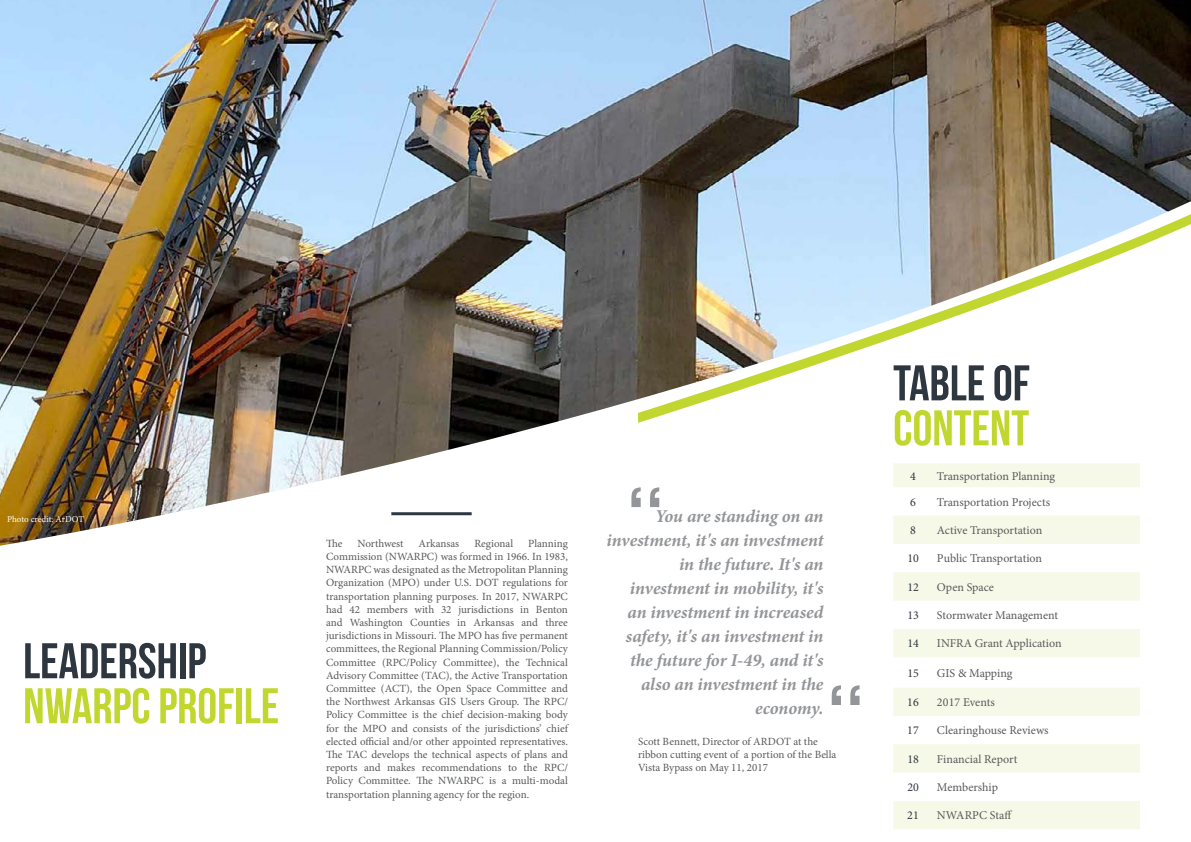
<style>
.page{position:relative;width:1191px;height:842px;background:#fff}
.page>*{position:absolute;margin:0;border:0;box-sizing:border-box;transform-origin:0 0}
.t1{font:77px "Rockwell";color:#939598}
.t2{font:50px "Bebas Neue";color:#c1d72f}
.t3{font:50px "Bebas Neue";color:#2e363f}
.t4{font:italic 700 18px/24px "Minion Pro";letter-spacing:-.005em;color:#939598;text-align:right}
.t5{font:12px "Minion Pro";color:#58595b}
.t6{font:12px "Minion Pro";color:#2e363f}
.t7{font:11px/13.2px "Minion Pro";color:#58595b;text-align:justify}
.t8{font:9px "Minion Pro";letter-spacing:-.005em;color:#fff}
</style>
<div class="page">
<img style="left:0;top:0;width:1191px;height:546px">
<hr style="left:391px;top:512px;width:80px;height:3px;background:#2e363f">
<svg style="left:893px;top:463px;width:247px;height:366px;fill:#f6f9e8"></svg>
<p class="t8" style="left:7px;top:513px;width:78px">Photo credit: ArDOT</p>
<h2 class="t3" style="left:23px;top:633px;width:185px">LEADERSHIP</h2>
<h2 class="t2" style="left:23px;top:678px;width:257px">NWARPC PROFILE</h2>
<p class="t7" style="left:326px;top:537px;width:18px">The</p>
<p class="t7" style="left:357px;top:537px;width:48px">Northwest</p>
<p class="t7" style="left:419px;top:537px;width:42px">Arkansas</p>
<p class="t7" style="left:474px;top:537px;width:40px">Regional</p>
<p class="t7" style="left:326px;top:537px;width:243px;text-indent:202px">Planning Commission (NWARPC) was formed in 1966. In 1983, NWARPC was designated as the Metropolitan Planning Organization (MPO) under U.S. DOT regulations for transportation planning purposes. In 2017, NWARPC had 42 members with 32 jurisdictions in Benton and Washington Counties in Arkansas and three jurisdictions in Missouri. The MPO has five permanent committees, the Regional Planning Commission/Policy Committee (RPC/Policy Committee), the Technical Advisory Committee (TAC), the Active Transportation Committee (ACT), the Open Space Committee and the Northwest Arkansas GIS Users Group. The RPC/ Policy Committee is the chief decision-making body for the MPO and consists of the jurisdictions’ chief elected official and/or other appointed representatives.<br>The TAC develops the technical aspects of plans and reports and makes recommendations to the RPC/ Policy Committee. The NWARPC is a multi-modal transportation planning agency for the region.</p>
<h1 class="t1" style="left:625px;top:469px;width:42px">“</h1>
<h3 class="t4" style="left:606px;top:504px;width:218px">You are standing on an investment, it's an investment in the future. It's an investment in mobility, it's an investment in increased safety, it's an investment in the future for I-49, and it's also an investment in the economy.</h3>
<h1 class="t1" style="left:825px;top:667px;width:42px">“</h1>
<p class="t7" style="left:638px;top:735px;width:200px;text-align:left">Scott Bennett, Director of ARDOT at the ribbon cutting event of a portion of the Bella<br>Vista Bypass on May 11, 2017</p>
<h2 class="t3" style="left:893px;top:356px;width:138px">TABLE OF</h2>
<h2 class="t2" style="left:893px;top:401px;width:137px">CONTENT</h2>
<p class="t6" style="left:910px;top:468px;width:7px">4</p>
<p class="t5" style="left:937px;top:468px;width:120px">Transportation Planning</p>
<p class="t6" style="left:910px;top:494px;width:7px">6</p>
<p class="t5" style="left:937px;top:494px;width:115px">Transportation Projects</p>
<p class="t6" style="left:910px;top:522px;width:7px">8</p>
<p class="t5" style="left:937px;top:522px;width:107px">Active Transportation</p>
<p class="t6" style="left:907px;top:551px;width:13px">10</p>
<p class="t5" style="left:937px;top:551px;width:107px">Public Transportation</p>
<p class="t6" style="left:907px;top:579px;width:13px">12</p>
<p class="t5" style="left:937px;top:579px;width:59px">Open Space</p>
<p class="t6" style="left:907px;top:607px;width:13px">13</p>
<p class="t5" style="left:937px;top:607px;width:123px">Stormwater Management</p>
<p class="t6" style="left:907px;top:636px;width:13px">14</p>
<p class="t5" style="left:937px;top:636px;width:126px">INFRA Grant Application</p>
<p class="t6" style="left:907px;top:665px;width:13px">15</p>
<p class="t5" style="left:937px;top:665px;width:77px">GIS &amp; Mapping</p>
<p class="t6" style="left:907px;top:694px;width:13px">16</p>
<p class="t5" style="left:937px;top:694px;width:59px">2017 Events</p>
<p class="t6" style="left:907px;top:722px;width:13px">17</p>
<p class="t5" style="left:937px;top:722px;width:113px">Clearinghouse Reviews</p>
<p class="t6" style="left:907px;top:751px;width:13px">18</p>
<p class="t5" style="left:937px;top:751px;width:82px">Financial Report</p>
<p class="t6" style="left:907px;top:779px;width:13px">20</p>
<p class="t5" style="left:937px;top:779px;width:62px">Membership</p>
<p class="t6" style="left:907px;top:807px;width:13px">21</p>
<p class="t5" style="left:937px;top:807px;width:77px">NWARPC Staff</p>
</div>
